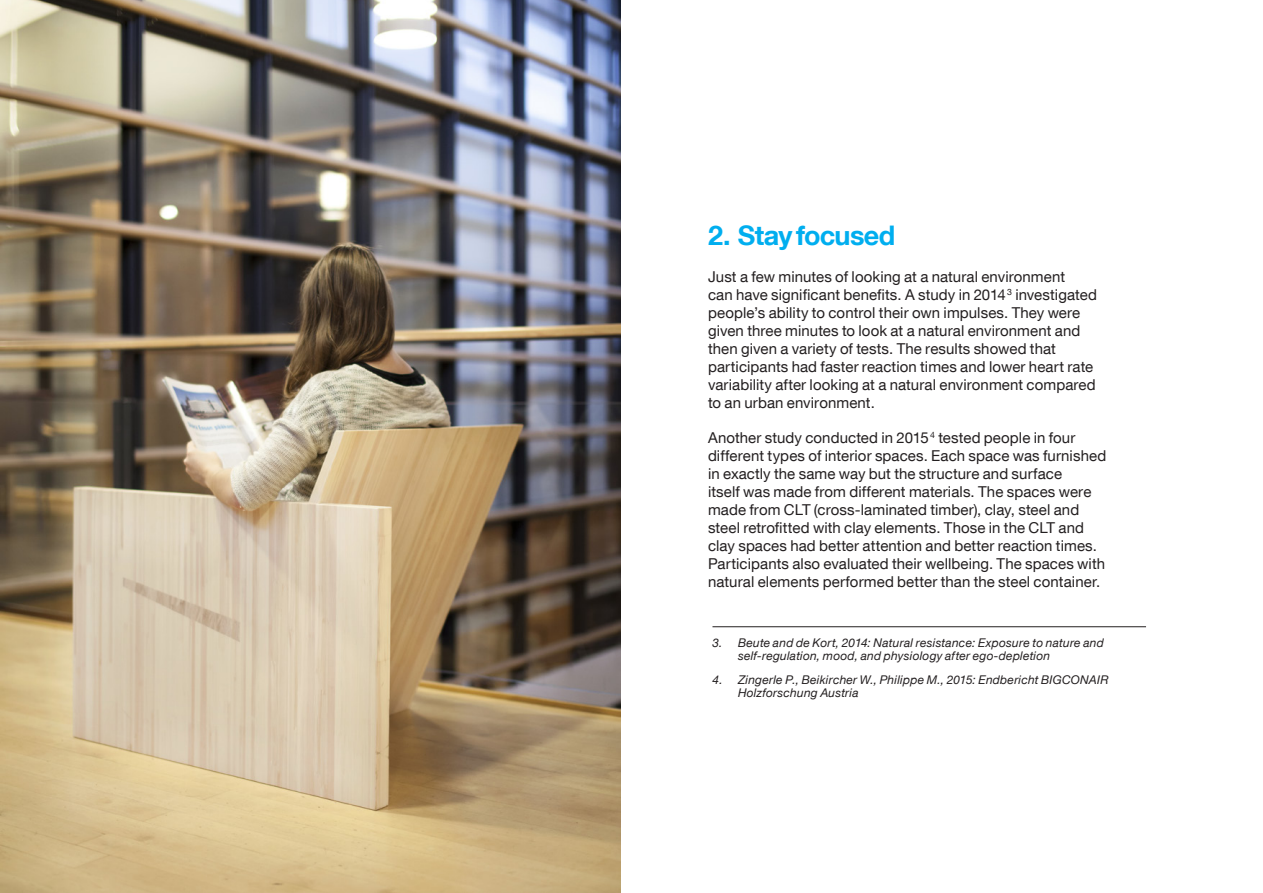
<style>
.page{position:relative;width:1263px;height:893px;background:#fff}
.page>*{position:absolute;margin:0;border:0;box-sizing:border-box;transform-origin:0 0}
.Rubrik_mindre{font:700 27px "Helvetica Neue LT Com";letter-spacing:-.025em;color:#00aeef}
.Brödtext{font:15px/18px "Helvetica Neue LT Com";letter-spacing:.005em;color:#231f20}
.Källhandvisning{font:italic 12px/13.5px "Helvetica Neue LT Com";letter-spacing:.015em;color:#231f20}
</style>
<div class="page">
<img style="left:0;top:0;width:621px;height:893px">
<hr style="left:712px;top:626px;width:434px;height:1px;background:#231f20">
<p class="Rubrik_mindre" style="left:708px;top:219px;width:189px">2. Stay focused</p>
<p class="Brödtext" style="left:708px;top:267px;width:390px">Just a few minutes of looking at a natural environment<br>can have significant benefits. A study in 2014 <sup>3</sup> investigated people’s ability to control their own impulses. They were given three minutes to look at a natural environment and then given a variety of tests. The results showed that participants had faster reaction times and lower heart rate variability after looking at a natural environment compared to an urban environment.</p>
<p class="Brödtext" style="left:708px;top:428px;width:400px">Another study conducted in 2015 <sup>4</sup> tested people in four different types of interior spaces. Each space was furnished in exactly the same way but the structure and surface<br>itself was made from different materials. The spaces were made from CLT (cross-laminated timber), clay, steel and steel retrofitted with clay elements. Those in the CLT and clay spaces had better attention and better reaction times.<br>Participants also evaluated their wellbeing. The spaces with natural elements performed better than the steel container.</p>
<p class="Källhandvisning" style="left:738px;top:635px;width:367px;text-indent:-26px">3. Beute and de Kort, 2014: Natural resistance: Exposure to nature and self-regulation, mood, and physiology after ego-depletion</p>
<p class="Källhandvisning" style="left:738px;top:672px;width:372px;text-indent:-26px">4. Zingerle P., Beikircher W., Philippe M., 2015: Endbericht BIGCONAIR<br>Holzforschung Austria</p>
</div>
